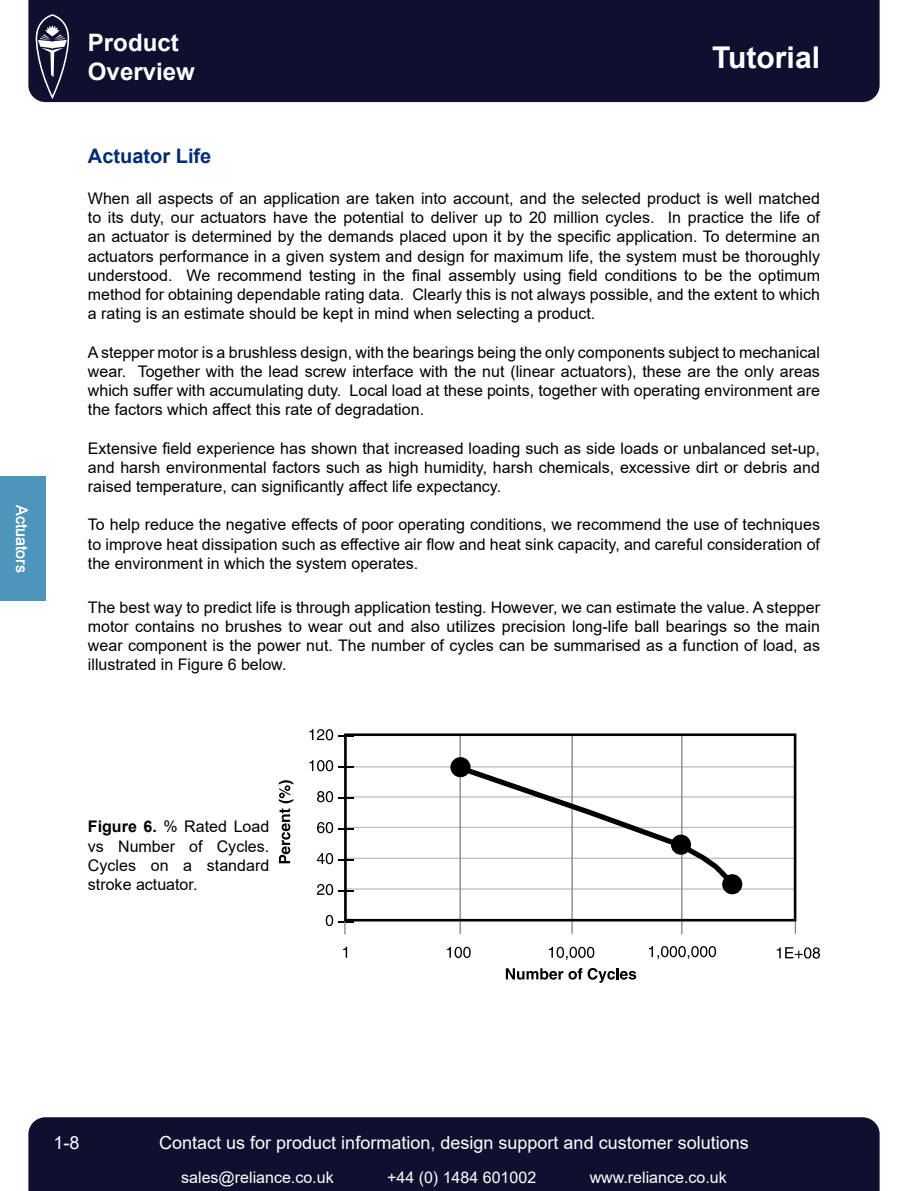
<style>
.page{position:relative;width:908px;height:1191px;background:#fff}
.page>*{position:absolute;margin:0;border:0;box-sizing:border-box;transform-origin:0 0}
.t1{font:700 30px "Arial";color:#fff}
.t2{font:700 24px/28.8px "Arial";color:#fff}
.t3{font:700 20px "Arial";color:#002d74}
.t4{font:18px "Arial";color:#fff}
.t5{font:16px/19.2px "Arial";color:#000;text-align:justify}
.t6{font:16px "Arial";color:#fff}
.s1{font-weight:700}
</style>
<div class="page">
<div style="left:28px;top:1117px;width:851px;height:74px;background:#0f102f"></div>
<div style="left:28px;top:0;width:851px;height:102px;background:#0f102f"></div>
<svg style="left:36px;top:14px;width:33px;height:85px;background:#494961"></svg>
<hr style="left:345px;top:857px;width:450px;height:2px;background:#bcbec0">
<svg style="left:278px;top:780px;width:15px;height:83px"></svg>
<svg style="left:505px;top:968px;width:131px;height:14px"></svg>
<svg style="left:343px;top:946px;width:4px;height:11px"></svg>
<svg style="left:446px;top:946px;width:24px;height:12px"></svg>
<hr style="left:346px;top:766px;width:449px;height:1px;background:#bcbec0">
<hr style="left:344px;top:796px;width:450px;height:1px;background:#bcbec0">
<hr style="left:346px;top:826px;width:449px;height:2px;background:#bcbec0">
<hr style="left:346px;top:888px;width:449px;height:1px;background:#bcbec0">
<svg style="left:325px;top:915px;width:28px;height:11px"></svg>
<svg style="left:317px;top:884px;width:36px;height:11px"></svg>
<svg style="left:317px;top:853px;width:36px;height:11px"></svg>
<svg style="left:317px;top:822px;width:36px;height:11px"></svg>
<svg style="left:317px;top:791px;width:36px;height:11px"></svg>
<svg style="left:309px;top:760px;width:44px;height:11px"></svg>
<svg style="left:309px;top:729px;width:35px;height:11px"></svg>
<hr style="left:459px;top:735px;width:1px;height:199px;background:#808285">
<hr style="left:571px;top:735px;width:1px;height:198px;background:#808285">
<hr style="left:680px;top:736px;width:2px;height:198px;background:#808285">
<hr style="left:344px;top:736px;width:1px;height:198px;background:#808285">
<hr style="left:794px;top:735px;width:1px;height:198px;background:#808285">
<div style="left:344px;top:733px;width:452px;height:188px;border:3px solid #000"></div>
<svg style="left:548px;top:946px;width:46px;height:14px"></svg>
<svg style="left:649px;top:946px;width:66px;height:13px"></svg>
<svg style="left:776px;top:947px;width:43px;height:11px"></svg>
<svg style="left:450px;top:757px;width:20px;height:20px"></svg>
<div style="left:721px;top:874px;width:21px;height:20px;background:#000;border-radius:50%"></div>
<svg style="left:454px;top:761px;width:284px;height:129px"></svg>
<div style="left:0;top:476px;width:45px;height:125px;background:#4e95bb"></div>
<p class="t6" style="left:33px;top:505px;width:69px;rotate:90deg">Actuators</p>
<h2 class="t2" style="left:88px;top:28px;width:108px">Product<br>Overview</h2>
<h1 class="t1" style="left:711px;top:36px;width:109px">Tutorial</h1>
<p class="t3" style="left:88px;top:142px;width:125px">Actuator Life</p>
<p class="t5" style="left:88px;top:189px;width:733px">When all aspects of an application are taken into account, and the selected product is well matched to its duty, our actuators have the potential to deliver up to 20 million cycles. In practice the life of an actuator is determined by the demands placed upon it by the specific application. To determine an actuators performance in a given system and design for maximum life, the system must be thoroughly understood. We recommend testing in the final assembly using field conditions to be the optimum method for obtaining dependable rating data. Clearly this is not always possible, and the extent to which a rating is an estimate should be kept in mind when selecting a product.</p>
<p class="t5" style="left:88px;top:342px;width:733px">A stepper motor is a brushless design, with the bearings being the only components subject to mechanical wear. Together with the lead screw interface with the nut (linear actuators), these are the only areas which suffer with accumulating duty. Local load at these points, together with operating environment are the factors which affect this rate of degradation.</p>
<p class="t5" style="left:88px;top:438px;width:733px">Extensive field experience has shown that increased loading such as side loads or unbalanced set-up, and harsh environmental factors such as high humidity, harsh chemicals, excessive dirt or debris and raised temperature, can significantly affect life expectancy.</p>
<p class="t5" style="left:88px;top:515px;width:733px">To help reduce the negative effects of poor operating conditions, we recommend the use of techniques to improve heat dissipation such as effective air flow and heat sink capacity, and careful consideration of the environment in which the system operates.</p>
<p class="t5" style="left:88px;top:597px;width:733px">The best way to predict life is through application testing. However, we can estimate the value. A stepper motor contains no brushes to wear out and also utilizes precision long-life ball bearings so the main wear component is the power nut. The number of cycles can be summarised as a function of load, as illustrated in Figure 6 below.</p>
<p class="t5" style="left:88px;top:817px;width:183px"><span class="s1">Figure 6.</span> % Rated Load vs Number of Cycles.<br>Cycles on a standard stroke actuator.</p>
<p class="t4" style="left:54px;top:1130px;width:28px">1-8</p>
<p class="t4" style="left:159px;top:1130px;width:591px">Contact us for product information, design support and customer solutions</p>
<p class="t6" style="left:181px;top:1166px;width:154px">sales@reliance.co.uk</p>
<p class="t6" style="left:387px;top:1166px;width:150px">+44 (0) 1484 601002</p>
<p class="t6" style="left:589px;top:1166px;width:138px">www.reliance.co.uk</p>
</div>
